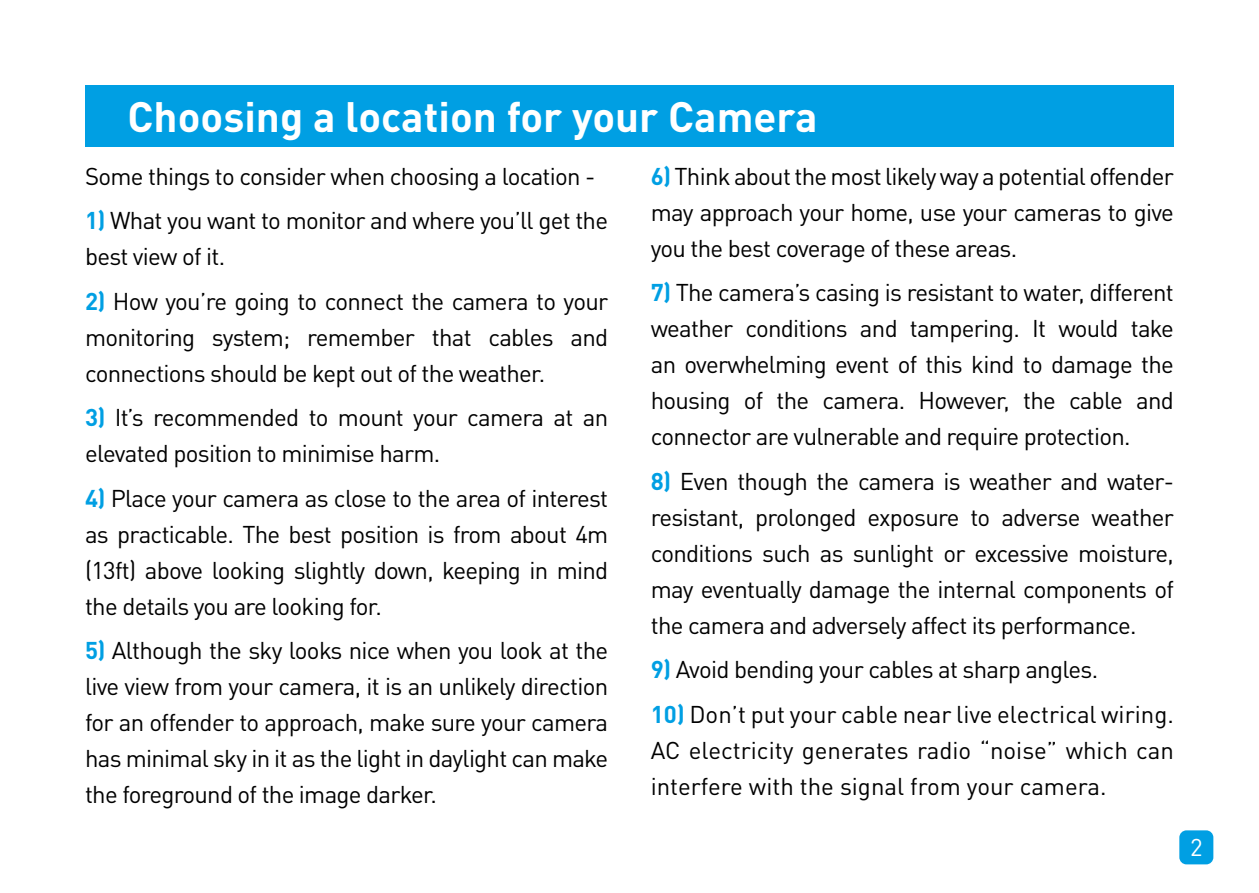
<style>
.page{position:relative;width:1259px;height:893px;background:#fff}
.page>*{position:absolute;margin:0;border:0;box-sizing:border-box;transform-origin:0 0}
.t1{font:700 42px "DIN Pro";color:#fff}
.t2{font:24px/36px "DIN Pro";letter-spacing:-.03em;color:#000;text-align:justify}
.t3{font:24px "DIN Pro";color:#fff}
.s1{font-weight:700;color:#009fe3}
</style>
<div class="page">
<div style="left:1179px;top:830px;width:34px;height:34px;background:#009fe3;border-radius:7px"></div>
<div style="left:85px;top:85px;width:1089px;height:61px;background:#009fe3"></div>
<h1 class="t1" style="left:128px;top:82px;width:691px">Choosing a location for your Camera</h1>
<p class="t2" style="left:85px;top:156px;width:512px">Some things to consider when choosing a location -</p>
<p class="t2" style="left:85px;top:200px;width:524px"><span class="s1">1)</span> What you want to monitor and where you’ll get the best view of it.</p>
<p class="t2" style="left:85px;top:281px;width:525px"><span class="s1">2)</span> How you’re going to connect the camera to your monitoring system; remember that cables and connections should be kept out of the weather.</p>
<p class="t2" style="left:85px;top:397px;width:525px"><span class="s1">3)</span> It’s recommended to mount your camera at an elevated position to minimise harm.</p>
<p class="t2" style="left:85px;top:478px;width:525px"><span class="s1">4)</span> Place your camera as close to the area of interest as practicable. The best position is from about 4m (13ft) above looking slightly down, keeping in mind the details you are looking for.</p>
<p class="t2" style="left:85px;top:630px;width:525px"><span class="s1">5)</span> Although the sky looks nice when you look at the live view from your camera, it is an unlikely direction for an offender to approach, make sure your camera has minimal sky in it as the light in daylight can make the foreground of the image darker.</p>
<p class="t2" style="left:651px;top:156px;width:524px"><span class="s1">6)</span> Think about the most likely way a potential offender may approach your home, use your cameras to give you the best coverage of these areas.</p>
<p class="t2" style="left:651px;top:272px;width:525px"><span class="s1">7)</span> The camera’s casing is resistant to water, different weather conditions and tampering. It would take an overwhelming event of this kind to damage the housing of the camera. However, the cable and connector are vulnerable and require protection.</p>
<p class="t2" style="left:651px;top:461px;width:525px"><span class="s1">8)</span> Even though the camera is weather and water&shy;resistant, prolonged exposure to adverse weather conditions such as sunlight or excessive moisture, may eventually damage the internal components of the camera and adversely affect its performance.</p>
<p class="t2" style="left:651px;top:649px;width:449px"><span class="s1">9)</span> Avoid bending your cables at sharp angles.</p>
<p class="t2" style="left:651px;top:693px;width:525px"><span class="s1">10)</span> Don’t put your cable near live electrical wiring.<br>AC electricity generates radio “noise” which can interfere with the signal from your camera.</p>
<p class="t3" style="left:1190px;top:828px;width:14px">2</p>
</div>
